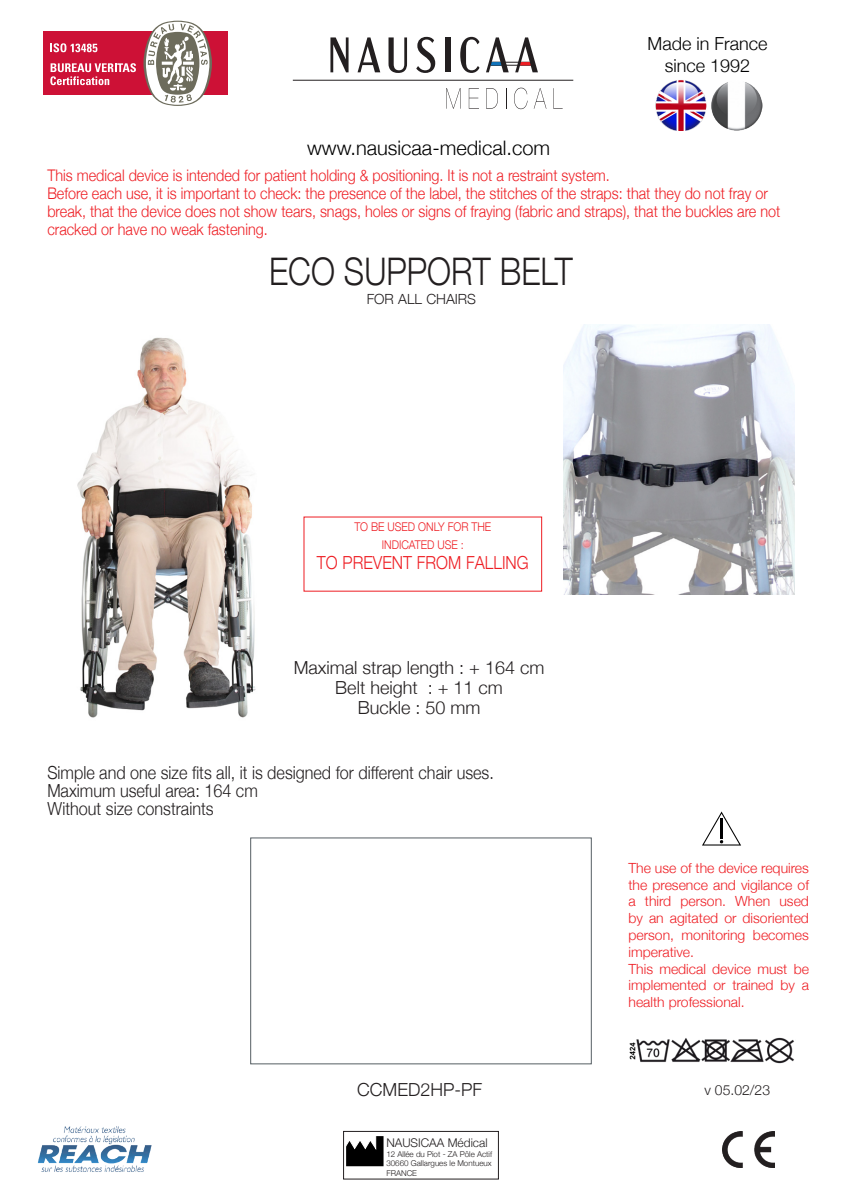
<style>
.page{position:relative;width:842px;height:1191px;background:#fff}
.page>*{position:absolute;margin:0;border:0;box-sizing:border-box;transform-origin:0 0}
.t1{font:300 38px "Helvetica Neue";color:#231f20;scale:.85 1}
.t2{font:300 20px "Helvetica Neue";color:#000001}
.t3{font:300 18px "Helvetica Neue";color:#231f20;scale:.9 1}
.t4{font:300 18px "Helvetica Neue";color:#231f20}
.t5{font:300 18px "Helvetica Neue";color:#000001}
.Normal_e{font:300 18px "Helvetica Neue";color:#ee1d23;scale:.89 1}
.t6{font:300 16px/18px "Helvetica Neue";color:#ee1d23;scale:.9 1}
.t7{font:300 14px/16.8px "Helvetica Neue";color:#ee1d23;text-align:justify}
.Normal_e-2{font:300 14px "Helvetica Neue";color:#231f20}
.t8{font:300 12px "Helvetica Neue";color:#ee1d23;scale:.89 1}
.t9{font:300 12px "Helvetica Neue";color:#231f20}
.t10{font:300 8px "Helvetica Neue";color:#231f20}
</style>
<div class="page">
<img style="left:564px;top:324px;width:230px;height:271px">
<img style="left:77px;top:337px;width:179px;height:381px">
<img style="left:711px;top:82px;width:51px;height:49px">
<img style="left:655px;top:80px;width:51px;height:51px">
<div style="left:43px;top:32px;width:184px;height:63px;background:#cd1136"></div>
<svg style="left:50px;top:63px;width:86px;height:22px"></svg>
<svg style="left:143px;top:21px;width:69px;height:85px"></svg>
<svg style="left:50px;top:43px;width:15px;height:9px"></svg>
<svg style="left:60px;top:43px;width:6px;height:9px"></svg>
<svg style="left:71px;top:44px;width:26px;height:8px"></svg>
<svg style="left:446px;top:88px;width:15px;height:21px"></svg>
<svg style="left:469px;top:88px;width:10px;height:21px"></svg>
<svg style="left:486px;top:88px;width:12px;height:21px"></svg>
<svg style="left:506px;top:88px;width:1px;height:21px"></svg>
<svg style="left:514px;top:88px;width:13px;height:21px"></svg>
<svg style="left:534px;top:88px;width:12px;height:21px"></svg>
<svg style="left:553px;top:88px;width:10px;height:21px"></svg>
<hr style="left:293px;top:80px;width:280px;height:1px;background:#231f20">
<svg style="left:330px;top:37px;width:19px;height:35px"></svg>
<svg style="left:358px;top:37px;width:22px;height:35px"></svg>
<svg style="left:388px;top:37px;width:19px;height:36px"></svg>
<svg style="left:416px;top:37px;width:19px;height:36px"></svg>
<div style="left:445px;top:37px;width:5px;height:35px;background:#231f20"></div>
<svg style="left:460px;top:37px;width:19px;height:36px"></svg>
<hr style="left:492px;top:62px;width:38px;height:1px;background:#231f20">
<hr style="left:491px;top:65px;width:40px;height:1px;background:#231f20">
<svg style="left:486px;top:37px;width:23px;height:35px"></svg>
<svg style="left:515px;top:37px;width:23px;height:35px"></svg>
<img style="left:723px;top:1131px;width:51px;height:36px">
<div style="left:343px;top:1131px;width:156px;height:48px;border:1px solid #231f20"></div>
<img style="left:37px;top:1126px;width:115px;height:46px">
<img style="left:630px;top:1037px;width:164px;height:26px">
<svg style="left:702px;top:811px;width:39px;height:34px"></svg>
<hr style="left:720px;top:818px;width:3px;height:21px;background:#000001">
<svg style="left:346px;top:1136px;width:37px;height:31px"></svg>
<p class="t2" style="left:307px;top:132px;width:245px">www.nausicaa-medical.com</p>
<p class="t5" style="left:647px;top:29px;width:121px">Made in France</p>
<p class="t5" style="left:665px;top:51px;width:87px">since 1992</p>
<p class="t6" style="left:47px;top:165px;width:626px">This medical device is intended for patient holding &amp; positioning. It is not a restraint system.</p>
<p class="t6" style="left:47px;top:183px;width:816px">Before each use, it is important to check: the presence of the label, the stitches of the straps: that they do not fray or break, that the device does not show tears, snags, holes or signs of fraying (fabric and straps), that the buckles are not cracked or have no weak fastening.</p>
<p class="t1" style="left:269px;top:241px;width:359px">ECO SUPPORT BELT</p>
<p class="Normal_e-2" style="left:367px;top:288px;width:111px">FOR ALL CHAIRS</p>
<p class="t8" style="left:354px;top:517px;width:155px">TO BE USED ONLY FOR THE</p>
<p class="t8" style="left:382px;top:535px;width:94px">INDICATED USE :</p>
<p class="Normal_e" style="left:317px;top:548px;width:240px">TO PREVENT FROM FALLING</p>
<p class="t4" style="left:294px;top:653px;width:252px">Maximal strap length : + 164 cm</p>
<p class="t4" style="left:335px;top:673px;width:169px">Belt height : + 11 cm</p>
<p class="t4" style="left:358px;top:693px;width:124px">Buckle : 50 mm</p>
<p class="t3" style="left:47px;top:758px;width:498px">Simple and one size fits all, it is designed for different chair uses.</p>
<p class="t3" style="left:47px;top:776px;width:235px">Maximum useful area: 164 cm</p>
<p class="t3" style="left:47px;top:794px;width:186px">Without size constraints</p>
<p class="t7" style="left:628px;top:858px;width:182px">The use of the device requires the presence and vigilance of a third person. When used by an agitated or disoriented person, monitoring becomes imperative.</p>
<p class="t7" style="left:628px;top:959px;width:182px">This medical device must be implemented or trained by a health professional.</p>
<p class="t4" style="left:357px;top:1075px;width:126px">CCMED2HP-PF</p>
<p class="Normal_e-2" style="left:704px;top:1079px;width:67px">v 05.02/23</p>
<p class="t9" style="left:386px;top:1133px;width:103px">NAUSICAA Médical</p>
<p class="t10" style="left:386px;top:1147px;width:107px">12 Allée du Piot - ZA Pôle Actif</p>
<p class="t10" style="left:386px;top:1157px;width:107px">30660 Gallargues le Montueux</p>
<p class="t10" style="left:386px;top:1166px;width:32px">FRANCE</p>
</div>
